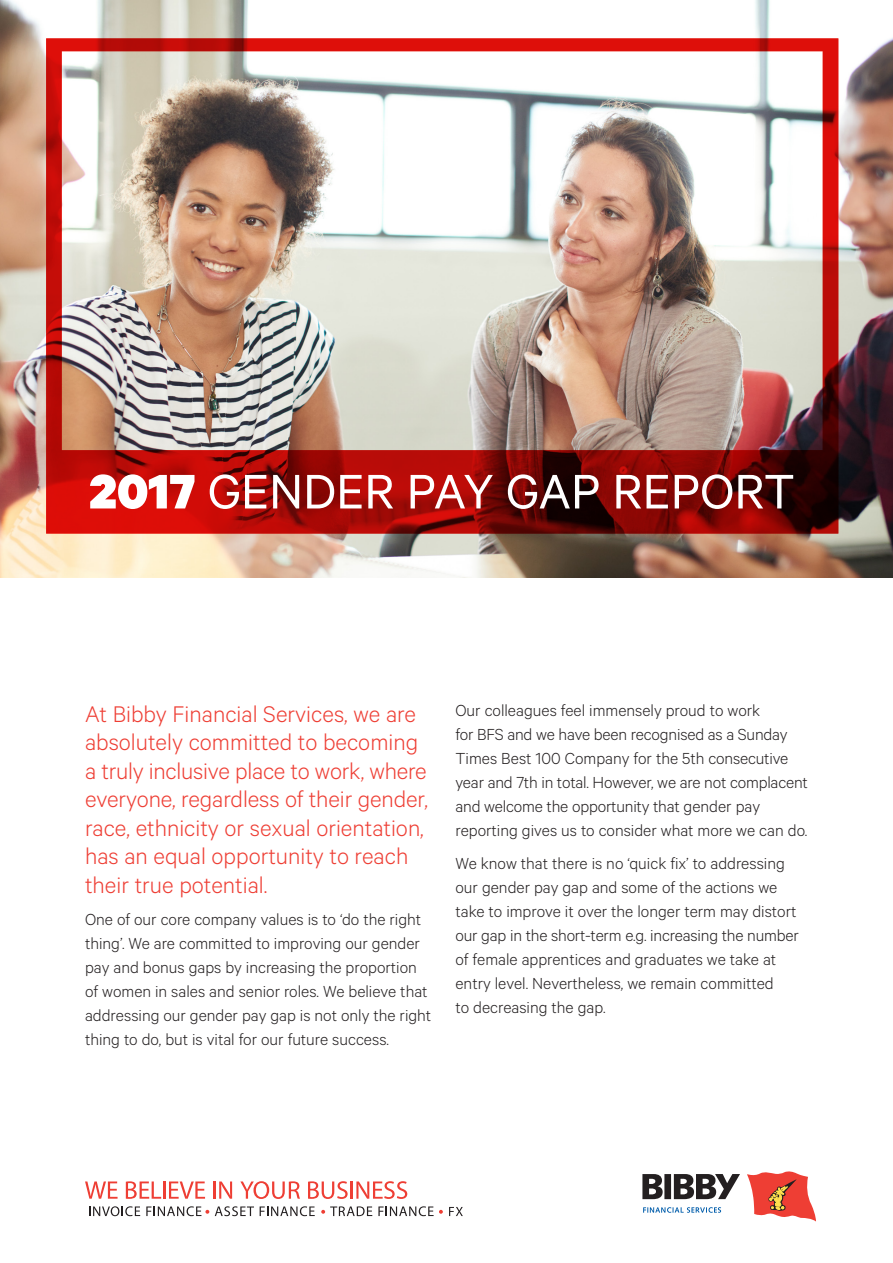
<style>
.page{position:relative;width:893px;height:1263px;background:#fff}
.page>*{position:absolute;margin:0;border:0;box-sizing:border-box;transform-origin:0 0}
.t1{font:54.6px "Calibre";color:#fff}
.Headlines{font:300 25.5px/28.5px "Calibre";color:#ee3e34}
.Headlines-2{font:300 18px/24px "Calibre";color:#231f20}
.s1{font-weight:900}
</style>
<div class="page">
<img style="left:0;top:0;width:893px;height:577px">
<svg style="left:642px;top:1174px;width:21px;height:25px"></svg>
<div style="left:664px;top:1174px;width:7px;height:25px;background:#231f20"></div>
<svg style="left:674px;top:1174px;width:66px;height:25px"></svg>
<svg style="left:747px;top:1171px;width:69px;height:50px"></svg>
<svg style="left:643px;top:1207px;width:78px;height:6px"></svg>
<svg style="left:85px;top:1181px;width:33px;height:18px"></svg>
<svg style="left:126px;top:1181px;width:79px;height:18px"></svg>
<hr style="left:213px;top:1181px;width:3px;height:18px;background:#ee3e34">
<svg style="left:219px;top:1181px;width:13px;height:18px"></svg>
<svg style="left:240px;top:1181px;width:60px;height:18px"></svg>
<svg style="left:308px;top:1181px;width:99px;height:18px"></svg>
<svg style="left:89px;top:1206px;width:51px;height:10px"></svg>
<svg style="left:146px;top:1206px;width:63px;height:10px"></svg>
<svg style="left:215px;top:1206px;width:39px;height:10px"></svg>
<svg style="left:260px;top:1206px;width:55px;height:10px"></svg>
<svg style="left:321px;top:1206px;width:51px;height:10px"></svg>
<svg style="left:378px;top:1206px;width:65px;height:10px"></svg>
<svg style="left:449px;top:1207px;width:14px;height:9px"></svg>
<img style="left:46px;top:38px;width:792px;height:496px">
<p class="t1" style="left:90px;top:460px;width:707px"><span class="s1">2017</span> GENDER PAY GAP REPORT</p>
<p class="Headlines" style="left:85px;top:698px;width:344px">At Bibby Financial Services, we are absolutely committed to becoming a truly inclusive place to work, where everyone, regardless of their gender, race, ethnicity or sexual orientation, has an equal opportunity to reach their true potential.</p>
<p class="Headlines-2" style="left:85px;top:907px;width:348px">One of our core company values is to ‘do the right thing’. We are committed to improving our gender pay and bonus gaps by increasing the proportion of women in sales and senior roles. We believe that addressing our gender pay gap is not only the right thing to do, but is vital for our future success.</p>
<p class="Headlines-2" style="left:455px;top:698px;width:354px">Our colleagues feel immensely proud to work<br>for BFS and we have been recognised as a Sunday Times Best 100 Company for the 5th consecutive year and 7th in total. However, we are not complacent and welcome the opportunity that gender pay reporting gives us to consider what more we can do.</p>
<p class="Headlines-2" style="left:455px;top:850px;width:345px">We know that there is no ‘quick fix’ to addressing our gender pay gap and some of the actions we take to improve it over the longer term may distort our gap in the short-term e.g. increasing the number of female apprentices and graduates we take at entry level. Nevertheless, we remain committed<br>to decreasing the gap.</p>
</div>
